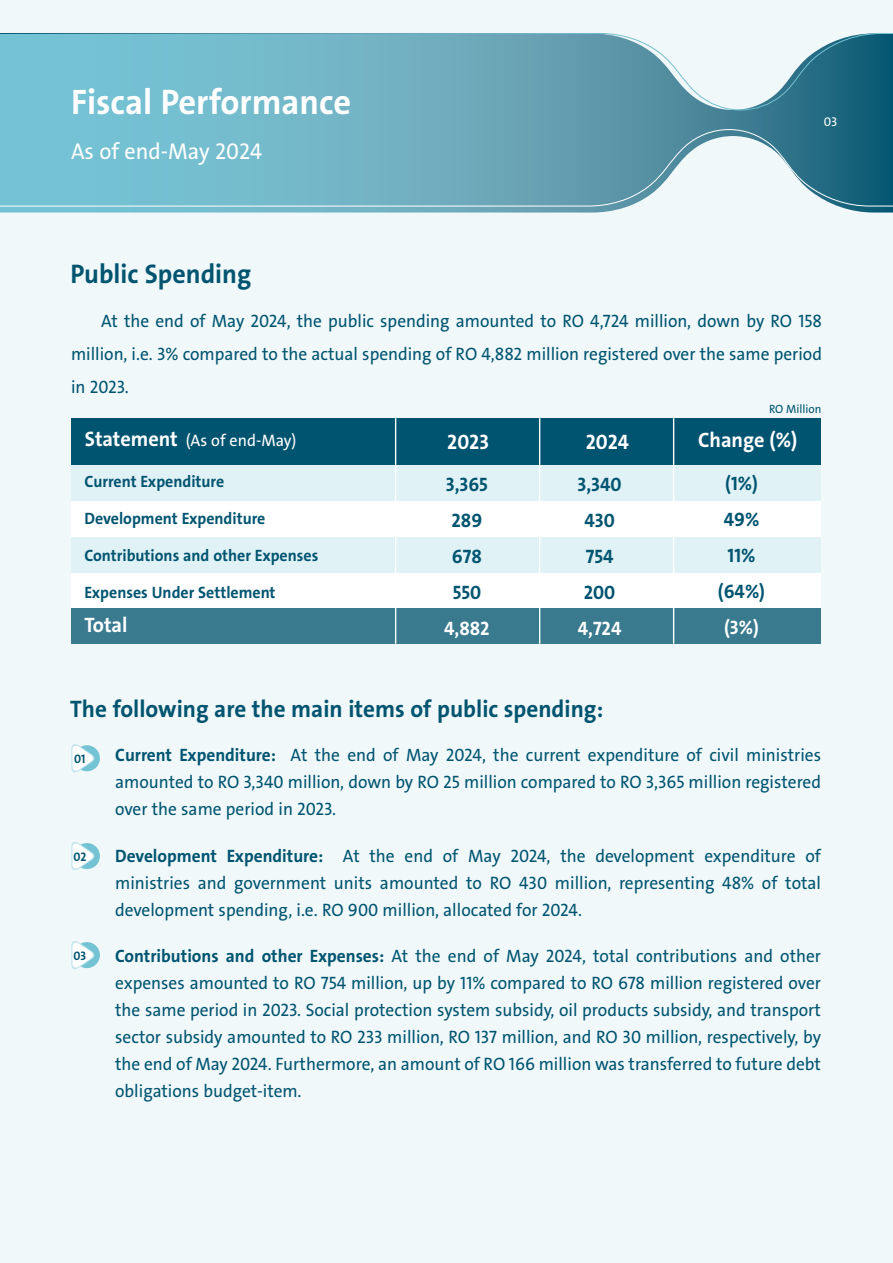
<style>
.page{position:relative;width:893px;height:1263px;background:#f0f8fa}
.page>*{position:absolute;margin:0;border:0;box-sizing:border-box;transform-origin:0 0}
.t1{font:700 35.7px "The Sans";color:#fff;scale:.96 1}
.t2{font:700 27px "The Sans";color:#005470;scale:.96 1}
.t3{font:700 24px "The Sans";color:#005470;scale:.96 1}
.t4{font:22.95px "The Sans";color:#fff;scale:.96 1}
.t5{font:700 21px "The Sans";color:#fff;scale:.96 1}
.t6{font:700 19.5px/36px "The Sans";color:#005470;text-align:center;scale:.96 1}
.t7{font:700 19.5px "The Sans";color:#fff;scale:.96 1}
.t8{font:18px/27px "The Sans";color:#005470;text-align:justify;scale:.96 1}
.t9{font:16.65px "The Sans";color:#fff;scale:.96 1}
.t10{font:700 16.5px "The Sans";color:#005470;scale:.96 1}
.t11{font:12.75px "The Sans";color:#fff}
.t12{font:700 12.45px "The Sans";color:#005470;scale:.96 1}
.t13{font:12px "The Sans";color:#005470;scale:.96 1}
.s1{font-weight:700;font-size:21px}
.s2{font-weight:700}
</style>
<div class="page">
<div style="left:72px;top:418px;width:749px;height:48px;background:#005470"></div>
<div style="left:72px;top:466px;width:749px;height:35px;background:#e0f2f6"></div>
<div style="left:72px;top:501px;width:749px;height:36px;background:#fff"></div>
<div style="left:72px;top:573px;width:749px;height:35px;background:#fff"></div>
<div style="left:72px;top:608px;width:749px;height:36px;background:#397a8f"></div>
<div style="left:72px;top:537px;width:749px;height:36px;background:#e0f2f6"></div>
<hr style="left:395px;top:418px;width:1px;height:226px;background:#fff">
<hr style="left:539px;top:418px;width:1px;height:226px;background:#fff">
<hr style="left:673px;top:418px;width:1px;height:226px;background:#fff">
<div style="left:74px;top:745px;width:26px;height:26px;background:#74c3d5;border-radius:50%"></div>
<svg style="left:71px;top:744px;width:23px;height:29px"></svg>
<div style="left:74px;top:843px;width:26px;height:26px;background:#74c3d5;border-radius:50%"></div>
<svg style="left:71px;top:842px;width:23px;height:28px"></svg>
<div style="left:74px;top:942px;width:26px;height:26px;background:#74c3d5;border-radius:50%"></div>
<svg style="left:71px;top:941px;width:23px;height:28px"></svg>
<svg style="left:0;top:111px;width:893px;height:102px;background:#6caabb"></svg>
<svg style="left:0;top:33px;width:893px;height:78px;background:#77b2c2"></svg>
<svg style="left:0;top:129px;width:893px;height:78px;background:#76b1c1"></svg>
<h1 class="t1" style="left:71px;top:79px;width:293px">Fiscal Performance</h1>
<p class="t4" style="left:71px;top:137px;width:201px">As of end-May 2024</p>
<p class="t11" style="left:824px;top:114px;width:15px">03</p>
<h2 class="t2" style="left:71px;top:257px;width:190px">Public Spending</h2>
<p class="t8" style="left:71px;top:305px;width:784px;line-height:33px;text-indent:30px">At the end of May 2024, the public spending amounted to RO 4,724 million, down by RO 158 million, i.e. 3% compared to the actual spending of RO 4,882 million registered over the same period in 2023.</p>
<p class="t9" style="left:85px;top:430px;width:222px"><span class="s1">Statement</span> (As of end-May)</p>
<p class="t10" style="left:84px;top:470px;width:147px">Current Expenditure</p>
<p class="t10" style="left:84px;top:507px;width:190px">Development Expenditure</p>
<p class="t10" style="left:84px;top:545px;width:245px">Contributions and other Expenses</p>
<p class="t10" style="left:84px;top:582px;width:201px">Expenses Under Settlement</p>
<p class="t5" style="left:84px;top:612px;width:46px">Total</p>
<p class="t13" style="left:769px;top:401px;width:56px">RO Million</p>
<p class="t5" style="left:447px;top:429px;width:45px">2023</p>
<p class="t5" style="left:586px;top:429px;width:47px">2024</p>
<p class="t5" style="left:698px;top:427px;width:105px">Change (%)</p>
<p class="t6" style="left:446px;top:466px;width:45px;text-align:left">3,365<br>289<br>678<br>550</p>
<p class="t7" style="left:444px;top:616px;width:49px">4,882</p>
<p class="t6" style="left:577px;top:466px;width:47px">3,340<br>430<br>754<br>200</p>
<p class="t7" style="left:578px;top:615px;width:47px">4,724</p>
<p class="t6" style="left:718px;top:466px;width:51px">(1%)<br>49%<br>11% (64%)</p>
<p class="t7" style="left:724px;top:615px;width:38px">(3%)</p>
<h3 class="t3" style="left:70px;top:693px;width:557px">The following are the main items of public spending:</h3>
<p class="t8" style="left:115px;top:742px;width:737px"><span class="s2">Current Expenditure:</span> At the end of May 2024, the current expenditure of civil ministries amounted to RO 3,340 million, down by RO 25 million compared to RO 3,365 million registered over the same period in 2023.</p>
<p class="t8" style="left:115px;top:842px;width:737px"><span class="s2">Development Expenditure:</span> At the end of May 2024, the development expenditure of ministries and government units amounted to RO 430 million, representing 48% of total development spending, i.e. RO 900 million, allocated for 2024.</p>
<p class="t8" style="left:115px;top:943px;width:737px"><span class="s2">Contributions and other Expenses:</span> At the end of May 2024, total contributions and other expenses amounted to RO 754 million, up by 11% compared to RO 678 million registered over the same period in 2023. Social protection system subsidy, oil products subsidy, and transport sector subsidy amounted to RO 233 million, RO 137 million, and RO 30 million, respectively, by the end of May 2024. Furthermore, an amount of RO 166 million was transferred to future debt obligations budget-item.</p>
<p class="t12" style="left:74px;top:750px;width:13px">01</p>
<p class="t12" style="left:74px;top:848px;width:15px">02</p>
<p class="t12" style="left:73px;top:947px;width:15px">03</p>
</div>
